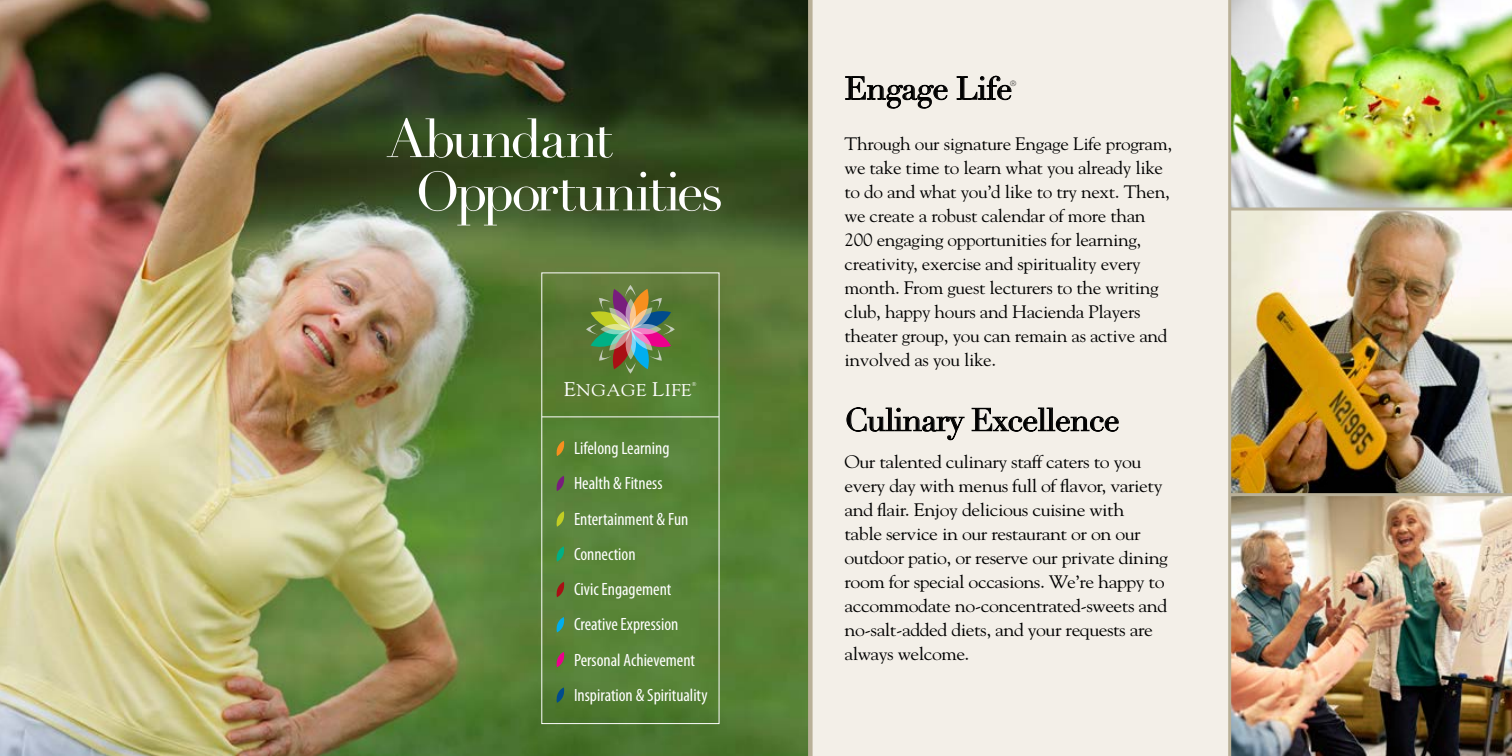
<style>
.page{position:relative;width:1512px;height:756px;background:#fff}
.page>*{position:absolute;margin:0;border:0;box-sizing:border-box;transform-origin:0 0}
.t1{font:54px "Didot";letter-spacing:-.06em;color:#fff}
.t2{font:31.5px "Didot";letter-spacing:-.025em;color:#000}
.t3{font:18px/24px "Goudy Std";letter-spacing:-.02em;color:#000;scale:1.07 1}
.t4{font:18px/24px "Goudy Std";letter-spacing:-.02em;color:#000;scale:1.1 1}
.t5{font:condensed 17.85px/35.2px "Myriad Pro";color:#fff}
.t6{font:16.95px "Goudy Std";letter-spacing:.025em;color:#fff;scale:1.1 1}
.t7{font:100 7.5px "Helvetica Neue LT Std";color:#000}
.t8{font:5.7px "Goudy Std";color:#fff}
.s1{font-size:19.8px}
</style>
<div class="page">
<img style="left:0;top:0;width:808px;height:756px">
<svg style="left:387px;top:118px;width:226px;height:40px"></svg>
<div style="left:811px;top:0;width:701px;height:756px;background:#f3efe8"></div>
<img style="left:1231px;top:0;width:281px;height:208px">
<svg style="left:845px;top:76px;width:103px;height:33px"></svg>
<svg style="left:957px;top:76px;width:54px;height:24px"></svg>
<svg style="left:847px;top:407px;width:117px;height:33px"></svg>
<svg style="left:972px;top:408px;width:147px;height:24px"></svg>
<div style="left:808px;top:0;width:5px;height:756px;background:#b9b098"></div>
<img style="left:1231px;top:211px;width:281px;height:545px">
<hr style="left:1230px;top:208px;width:282px;height:3px;background:#b9b098">
<hr style="left:1230px;top:493px;width:282px;height:3px;background:#b9b098">
<hr style="left:1228px;top:0;width:3px;height:756px;background:#b9b098">
<svg style="left:556px;top:441px;width:8px;height:15px"></svg>
<svg style="left:556px;top:582px;width:8px;height:15px"></svg>
<svg style="left:556px;top:511px;width:8px;height:16px"></svg>
<svg style="left:556px;top:652px;width:8px;height:15px"></svg>
<svg style="left:556px;top:476px;width:8px;height:15px"></svg>
<svg style="left:556px;top:617px;width:8px;height:15px"></svg>
<svg style="left:556px;top:546px;width:8px;height:16px"></svg>
<svg style="left:556px;top:687px;width:8px;height:16px"></svg>
<hr style="left:542px;top:417px;width:177px;height:1px;background:#fff">
<img style="left:586px;top:285px;width:89px;height:89px">
<h1 class="t1" style="left:415px;top:159px;width:310px">Opportunities</h1>
<p class="t6" style="left:564px;top:380px;width:118px"><span class="s1">E</span>NGAGE <span class="s1">L</span>IFE</p>
<p class="t8" style="left:692px;top:381px;width:6px">®</p>
<p class="t5" style="left:574px;top:431px;width:135px">Lifelong Learning<br>Health &amp; Fitness<br>Entertainment &amp; Fun<br>Connection<br>Civic Engagement<br>Creative Expression<br>Personal Achievement<br>Inspiration &amp; Spirituality</p>
<h2 class="t2" style="left:845px;top:69px;width:169px">Engage Life</h2>
<p class="t7" style="left:1010px;top:79px;width:8px">®</p>
<p class="t3" style="left:845px;top:132px;width:308px">Through our signature Engage Life program, we take time to learn what you already like to do and what you’d like to try next. Then, we create a robust calendar of more than 200 engaging opportunities for learning, creativity, exercise and spirituality every month. From guest lecturers to the writing club, happy hours and Hacienda Players theater group, you can remain as active and involved as you like.</p>
<h2 class="t2" style="left:845px;top:401px;width:277px">Culinary Excellence</h2>
<p class="t4" style="left:845px;top:450px;width:296px">Our talented culinary staff caters to you every day with menus full of flavor, variety and flair. Enjoy delicious cuisine with<br>table service in our restaurant or on our outdoor patio, or reserve our private dining room for special occasions. We’re happy to accommodate no-concentrated-sweets and no-salt-added diets, and your requests are always welcome.</p>
</div>
